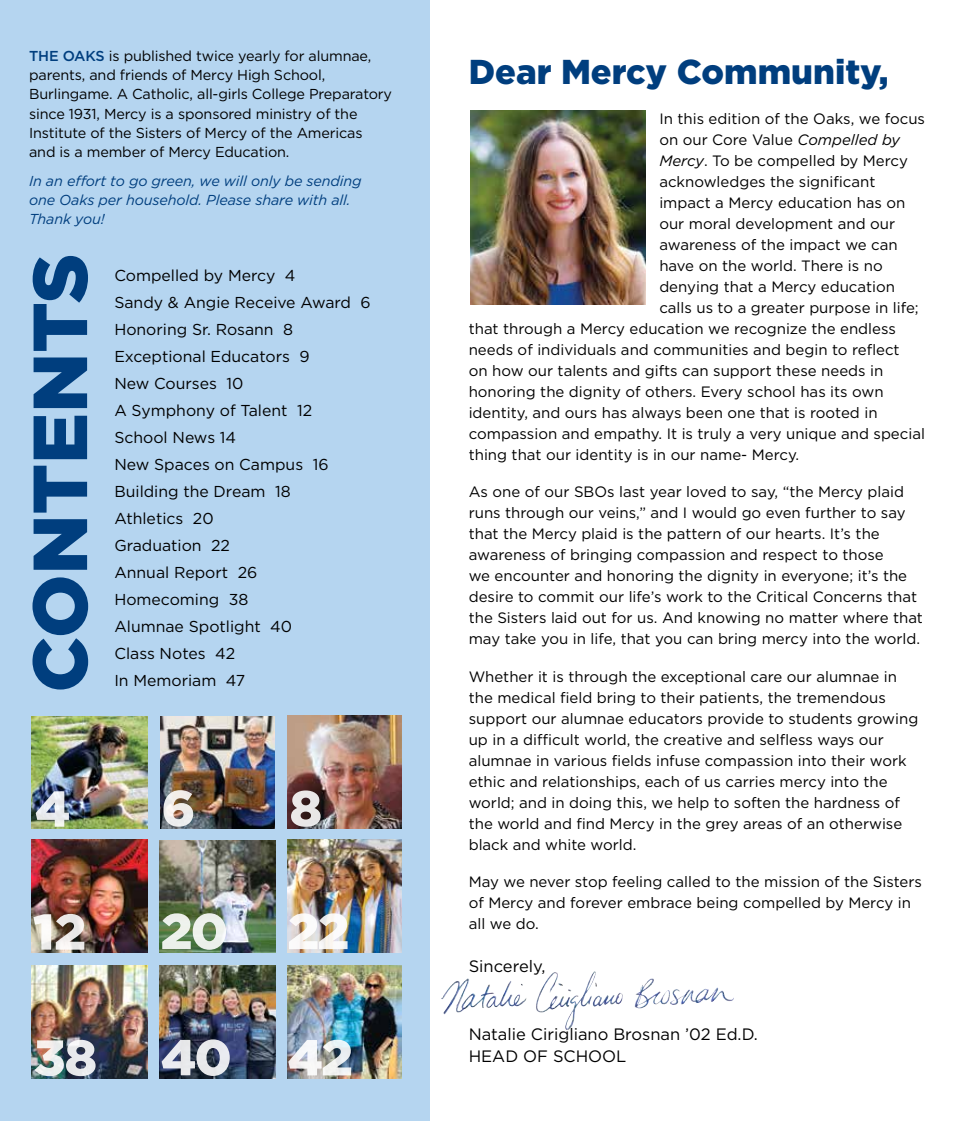
<style>
.page{position:relative;width:972px;height:1121px;background:#fff}
.page>*{position:absolute;margin:0;border:0;box-sizing:border-box;transform-origin:0 0}
.t1{font:900 76.5px "Gotham";color:#003e7e}
.t2{font:900 50.25px "Gotham";letter-spacing:-.04em;color:#fff}
.t3{font:900 34.5px "Gotham";color:#003e7e}
.t4{font:16.5px/21.8px "Gotham";color:#000}
.t5{font:15.75px/27px "Gotham";color:#000}
.t6{font:15px/21px "Gotham";color:#000}
.t7{font:14.4px/19.2px "Gotham";letter-spacing:-.01em;color:#000}
.t8{font:italic 14.4px/19.2px "Gotham";letter-spacing:-.01em;color:#003e7e}
.s1{font-weight:500;color:#003e7e}
.s2{font-style:italic}
</style>
<div class="page">
<hr style="left:0;top:0;width:1px;height:1120px;background:#002d62">
<img style="left:570px;top:972px;width:24px;height:42px">
<div style="left:1px;top:0;width:429px;height:1120px;background:#b5d5f0"></div>
<img style="left:471px;top:110px;width:175px;height:195px">
<img style="left:287px;top:715px;width:115px;height:113px">
<img style="left:32px;top:716px;width:115px;height:112px">
<img style="left:160px;top:716px;width:115px;height:112px">
<img style="left:31px;top:840px;width:116px;height:112px">
<img style="left:287px;top:840px;width:115px;height:112px">
<img style="left:31px;top:965px;width:116px;height:113px">
<img style="left:160px;top:840px;width:115px;height:112px">
<img style="left:287px;top:965px;width:115px;height:113px">
<img style="left:160px;top:965px;width:115px;height:113px">
<p class="t7" style="left:29px;top:46px;width:365px"><span class="s1">THE OAKS</span> is published twice yearly for alumnae, parents, and friends of Mercy High School, Burlingame. A Catholic, all-girls College Preparatory since 1931, Mercy is a sponsored ministry of the Institute of the Sisters of Mercy of the Americas and is a member of Mercy Education.</p>
<p class="t8" style="left:29px;top:171px;width:334px">In an effort to go green, we will only be sending one Oaks per household. Please share with all.<br>Thank you!</p>
<h1 class="t1" style="left:7px;top:692px;width:440px;rotate:-90deg">CONTENTS</h1>
<p class="t5" style="left:114px;top:262px;width:258px">Compelled by Mercy 4<br>Sandy &amp; Angie Receive Award 6<br>Honoring Sr. Rosann 8<br>Exceptional Educators 9<br>New Courses 10<br>A Symphony of Talent 12<br>School News 14<br>New Spaces on Campus 16<br>Building the Dream 18<br>Athletics 20<br>Graduation 22<br>Annual Report 26<br>Homecoming 38<br>Alumnae Spotlight 40<br>Class Notes 42</p>
<p class="t5" style="left:114px;top:667px;width:133px">In Memoriam 47</p>
<h2 class="t2" style="left:35px;top:774px;width:37px">4</h2>
<h2 class="t2" style="left:161px;top:773px;width:36px">6</h2>
<h2 class="t2" style="left:290px;top:773px;width:34px">8</h2>
<h2 class="t2" style="left:33px;top:897px;width:55px">12</h2>
<h2 class="t2" style="left:161px;top:896px;width:69px">20</h2>
<h2 class="t2" style="left:287px;top:896px;width:64px">22</h2>
<h2 class="t2" style="left:34px;top:1023px;width:65px">38</h2>
<h2 class="t2" style="left:161px;top:1022px;width:194px">40 42</h2>
<h3 class="t3" style="left:469px;top:48px;width:421px">Dear Mercy Community,</h3>
<p class="t6" style="left:659px;top:107px;width:267px">In this edition of the Oaks, we focus</p>
<p class="t6" style="left:659px;top:128px;width:242px">on our Core Value <span class="s2">Compelled by</span></p>
<p class="t6" style="left:659px;top:149px;width:250px"><span class="s2">Mercy</span>. To be compelled by Mercy</p>
<p class="t6" style="left:659px;top:170px;width:218px">acknowledges the significant</p>
<p class="t6" style="left:659px;top:191px;width:248px">impact a Mercy education has on</p>
<p class="t6" style="left:659px;top:212px;width:237px">our moral development and our</p>
<p class="t6" style="left:659px;top:233px;width:240px">awareness of the impact we can</p>
<p class="t6" style="left:659px;top:254px;width:225px">have on the world. There is no</p>
<p class="t6" style="left:659px;top:275px;width:237px">denying that a Mercy education</p>
<p class="t6" style="left:659px;top:296px;width:261px">calls us to a greater purpose in life;</p>
<p class="t6" style="left:469px;top:317px;width:429px">that through a Mercy education we recognize the endless</p>
<p class="t6" style="left:469px;top:338px;width:432px">needs of individuals and communities and begin to reflect</p>
<p class="t6" style="left:469px;top:359px;width:416px">on how our talents and gifts can support these needs in</p>
<p class="t6" style="left:469px;top:380px;width:417px">honoring the dignity of others. Every school has its own</p>
<p class="t6" style="left:469px;top:401px;width:410px">identity, and ours has always been one that is rooted in</p>
<p class="t6" style="left:469px;top:422px;width:458px">compassion and empathy. It is truly a very unique and special</p>
<p class="t6" style="left:469px;top:443px;width:332px">thing that our identity is in our name- Mercy.</p>
<p class="t6" style="left:469px;top:481px;width:456px">As one of our SBOs last year loved to say, “the Mercy plaid runs through our veins,” and I would go even further to say that the Mercy plaid is the pattern of our hearts. It’s the awareness of bringing compassion and respect to those<br>we encounter and honoring the dignity in everyone; it’s the desire to commit our life’s work to the Critical Concerns that the Sisters laid out for us. And knowing no matter where that may take you in life, that you can bring mercy into the world.</p>
<p class="t6" style="left:469px;top:665px;width:451px">Whether it is through the exceptional care our alumnae in the medical field bring to their patients, the tremendous support our alumnae educators provide to students growing up in a difficult world, the creative and selfless ways our alumnae in various fields infuse compassion into their work ethic and relationships, each of us carries mercy into the world; and in doing this, we help to soften the hardness of the world and find Mercy in the grey areas of an otherwise black and white world.</p>
<p class="t6" style="left:469px;top:871px;width:455px">May we never stop feeling called to the mission of the Sisters of Mercy and forever embrace being compelled by Mercy in all we do.</p>
<p class="t4" style="left:469px;top:955px;width:78px">Sincerely,</p>
<p class="t4" style="left:469px;top:1022px;width:291px">Natalie Cirigliano Brosnan ’02 Ed.D.<br>HEAD OF SCHOOL</p>
</div>
